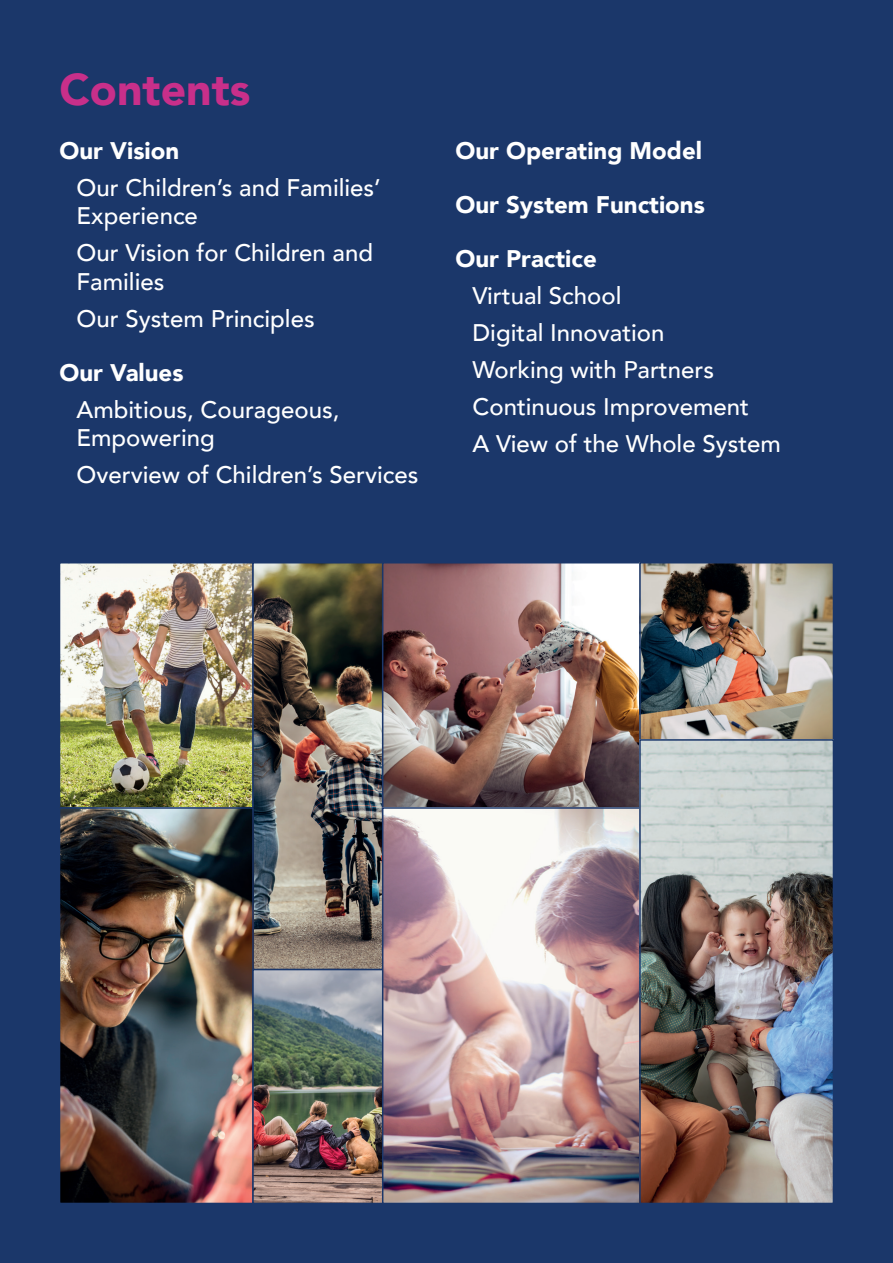
<style>
.page{position:relative;width:893px;height:1263px;background:#1b376a}
.page>*{position:absolute;margin:0;border:0;box-sizing:border-box;transform-origin:0 0}
.t1{font:900 44.4px "Avenir";color:#c82f8a}
.t2{font:500 24px/37px "Avenir";color:#fff}
.t3{font:900 24px "Avenir";color:#fff}
</style>
<div class="page">
<img style="left:62px;top:565px;width:189px;height:636px">
<div style="left:59px;top:562px;width:195px;height:247px;border:2px solid #1b376a"></div>
<img style="left:255px;top:565px;width:125px;height:402px">
<div style="left:252px;top:562px;width:131px;height:408px;border:2px solid #1b376a"></div>
<img style="left:385px;top:565px;width:446px;height:636px">
<div style="left:382px;top:562px;width:259px;height:247px;border:2px solid #1b376a"></div>
<div style="left:639px;top:562px;width:195px;height:179px;border:2px solid #1b376a"></div>
<div style="left:59px;top:807px;width:195px;height:397px;border:2px solid #1b376a"></div>
<img style="left:255px;top:972px;width:189px;height:229px">
<div style="left:252px;top:969px;width:195px;height:235px;border:2px solid #1b376a"></div>
<div style="left:382px;top:807px;width:259px;height:397px;border:2px solid #1b376a"></div>
<div style="left:639px;top:739px;width:195px;height:465px;border:2px solid #1b376a"></div>
<h1 class="t1" style="left:60px;top:51px;width:192px">Contents</h1>
<p class="t3" style="left:60px;top:130px;width:121px">Our Vision</p>
<p class="t2" style="left:77px;top:172px;width:306px;line-height:28.5px">Our Children’s and Families’<br>Experience</p>
<p class="t2" style="left:77px;top:237px;width:298px;line-height:28.5px">Our Vision for Children and<br>Families</p>
<p class="t2" style="left:77px;top:299px;width:240px">Our System Principles</p>
<p class="t3" style="left:60px;top:352px;width:125px">Our Values</p>
<p class="t2" style="left:77px;top:394px;width:264px;line-height:28.5px">Ambitious, Courageous,<br>Empowering</p>
<p class="t2" style="left:77px;top:455px;width:343px">Overview of Children’s Services</p>
<p class="t3" style="left:455px;top:130px;width:248px">Our Operating Model</p>
<p class="t3" style="left:455px;top:184px;width:251px">Our System Functions</p>
<p class="t3" style="left:455px;top:238px;width:143px">Our Practice</p>
<p class="t2" style="left:472px;top:275px;width:310px">Virtual School<br>Digital Innovation<br>Working with Partners<br>Continuous Improvement<br>A View of the Whole System</p>
</div>
